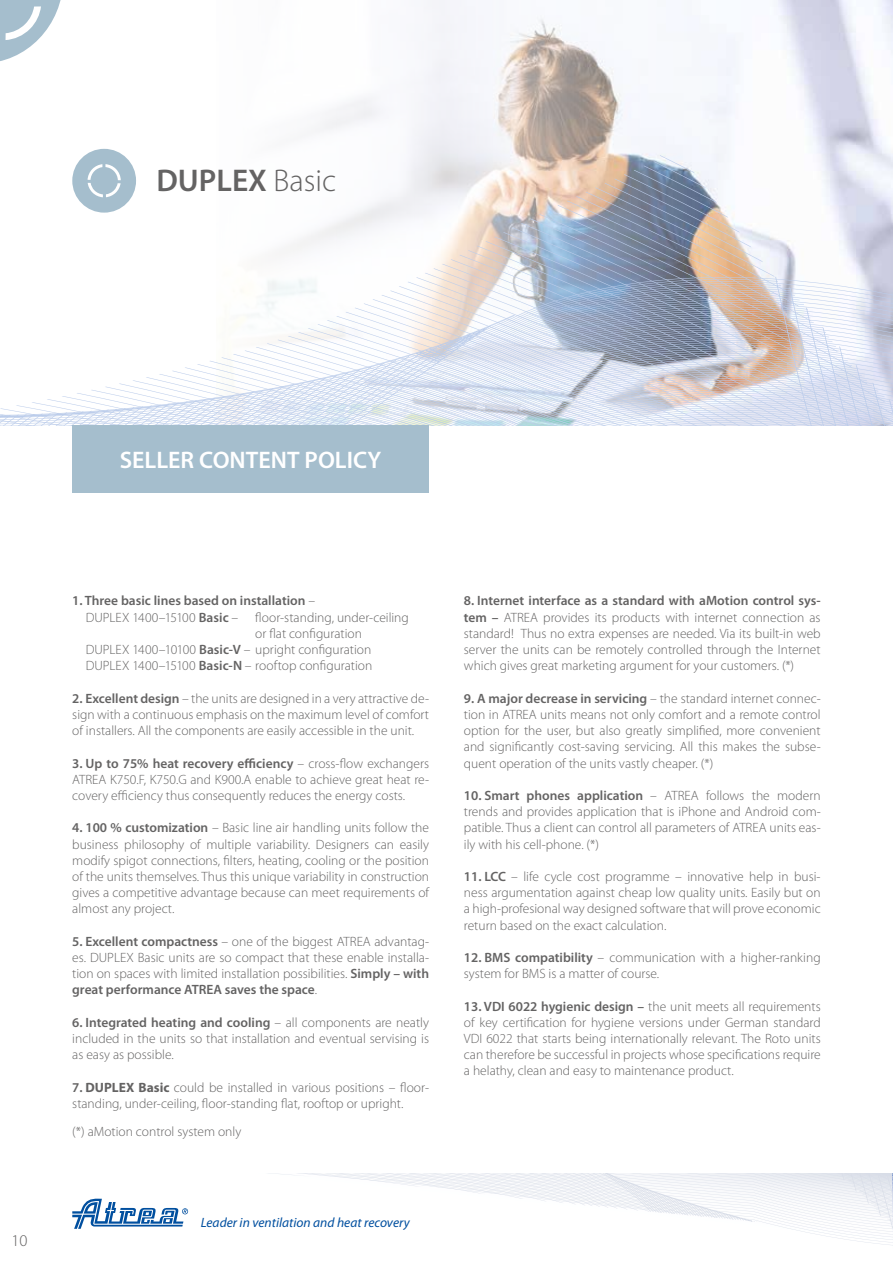
<style>
.page{position:relative;width:893px;height:1263px;background:#fff}
.page>*{position:absolute;margin:0;border:0;box-sizing:border-box;transform-origin:0 0}
.t1{font:600 31.5px "Myriad Pro";color:#646363}
.t2{font:600 24px "Myriad Pro";color:#fff}
.t3{font:300 16.5px "Myriad Pro";color:#646363}
.t4{font:300 13.5px/16.2px "Myriad Pro";color:#646363;text-align:justify}
.t5{font:600 13.5px/16.2px "Myriad Pro";color:#646363}
.t6{font:italic 13.5px "Myriad Pro";color:#004f9f}
.s1{font-weight:300}
.s2{font-weight:600}
.s3{font-weight:700}
</style>
<div class="page">
<img style="left:315px;top:0;width:578px;height:155px">
<svg style="left:0;top:0;width:61px;height:61px"></svg>
<div style="left:72px;top:149px;width:64px;height:64px;background:#a5becd;border-radius:50%"></div>
<svg style="left:0;top:155px;width:893px;height:271px"></svg>
<div style="left:72px;top:425px;width:357px;height:68px;background:#a5becd"></div>
<svg style="left:72px;top:1174px;width:821px;height:72px"></svg>
<h1 class="t1" style="left:156px;top:163px;width:181px">DUPLEX <span class="s1">Basic</span></h1>
<h2 class="t2" style="left:120px;top:447px;width:263px">SELLER CONTENT POLICY</h2>
<p class="t3" style="left:12px;top:1231px;width:18px">10</p>
<p class="t5" style="left:86px;top:593px;width:231px;text-indent:-14px">1. Three basic lines based on installation <span class="s1">–<br>DUPLEX 1400–15100</span> Basic <span class="s1">–</span></p>
<p class="t4" style="left:255px;top:609px;width:155px">floor-standing, under-ceiling</p>
<p class="t4" style="left:255px;top:625px;width:108px">or flat configuration</p>
<p class="t4" style="left:86px;top:642px;width:287px">DUPLEX 1400–10100 <span class="s2">Basic-V</span> – upright configuration</p>
<p class="t4" style="left:86px;top:658px;width:288px">DUPLEX 1400–15100 <span class="s2">Basic-N</span> – rooftop configuration</p>
<p class="t4" style="left:72px;top:690px;width:358px"><span class="s2">2. Excellent design</span> – the units are designed in a very attractive de&shy;sign with a continuous emphasis on the maximum level of comfort of installers. All the components are easily accessible in the unit.</p>
<p class="t4" style="left:72px;top:755px;width:358px"><span class="s2">3. Up to 75% heat recovery efficiency</span> – cross-flow exchangers ATREA K750.F, K750.G and K900.A enable to achieve great heat re&shy;covery efficiency thus consequently reduces the energy costs.</p>
<p class="t4" style="left:72px;top:820px;width:358px"><span class="s2">4. 100 % customization</span> – Basic line air handling units follow the business philosophy of multiple variability. Designers can easily modify spigot connections, filters, heating, cooling or the position of the units themselves. Thus this unique variability in construction gives a competitive advantage because can meet requirements of almost any project.</p>
<p class="t4" style="left:72px;top:933px;width:358px"><span class="s2">5. Excellent compactness</span> – one of the biggest ATREA advantag&shy;es. DUPLEX Basic units are so compact that these enable installa&shy;tion on spaces with limited installation possibilities. <span class="s2">Simply – with great performance ATREA saves the space</span>.</p>
<p class="t4" style="left:72px;top:1014px;width:358px"><span class="s2">6. Integrated heating and cooling</span> – all components are neatly included in the units so that installation and eventual servising is as easy as possible.</p>
<p class="t4" style="left:72px;top:1079px;width:358px"><span class="s2">7.</span> <span class="s3">DUPLEX Basic</span> could be installed in various positions – floor&shy;standing, under-ceiling, floor-standing flat, rooftop or upright.</p>
<p class="t4" style="left:72px;top:1123px;width:171px">(*) aMotion control system only</p>
<p class="t6" style="left:201px;top:1215px;width:210px">Leader in ventilation and heat recovery</p>
<p class="t4" style="left:464px;top:593px;width:358px"><span class="s2">8. Internet interface as a standard with aMotion control sys&shy;tem –</span> ATREA provides its products with internet connection as standard! Thus no extra expenses are needed. Via its built-in web server the units can be remotely controlled through the Internet which gives great marketing argument for your customers. (*)</p>
<p class="t4" style="left:464px;top:690px;width:358px"><span class="s2">9. A major decrease in servicing</span> – the standard internet connec&shy;tion in ATREA units means not only comfort and a remote control option for the user, but also greatly simplified, more convenient and significantly cost-saving servicing. All this makes the subse&shy;quent operation of the units vastly cheaper. (*)</p>
<p class="t4" style="left:464px;top:787px;width:358px"><span class="s2">10. Smart phones application</span> – ATREA follows the modern trends and provides application that is iPhone and Android com&shy;patible. Thus a client can control all parameters of ATREA units eas&shy;ily with his cell-phone. (*)</p>
<p class="t4" style="left:464px;top:868px;width:358px"><span class="s2">11. LCC</span> – life cycle cost programme – innovative help in busi&shy;ness argumentation against cheap low quality units. Easily but on a high-profesional way designed software that will prove economic return based on the exact calculation.</p>
<p class="t4" style="left:464px;top:949px;width:358px"><span class="s2">12. BMS compatibility</span> – communication with a higher-ranking system for BMS is a matter of course.</p>
<p class="t4" style="left:464px;top:998px;width:358px"><span class="s2">13. VDI 6022 hygienic design –</span> the unit meets all requirements of key certification for hygiene versions under German standard VDI 6022 that starts being internationally relevant. The Roto units can therefore be successful in projects whose specifications require a helathy, clean and easy to maintenance product.</p>
</div>
